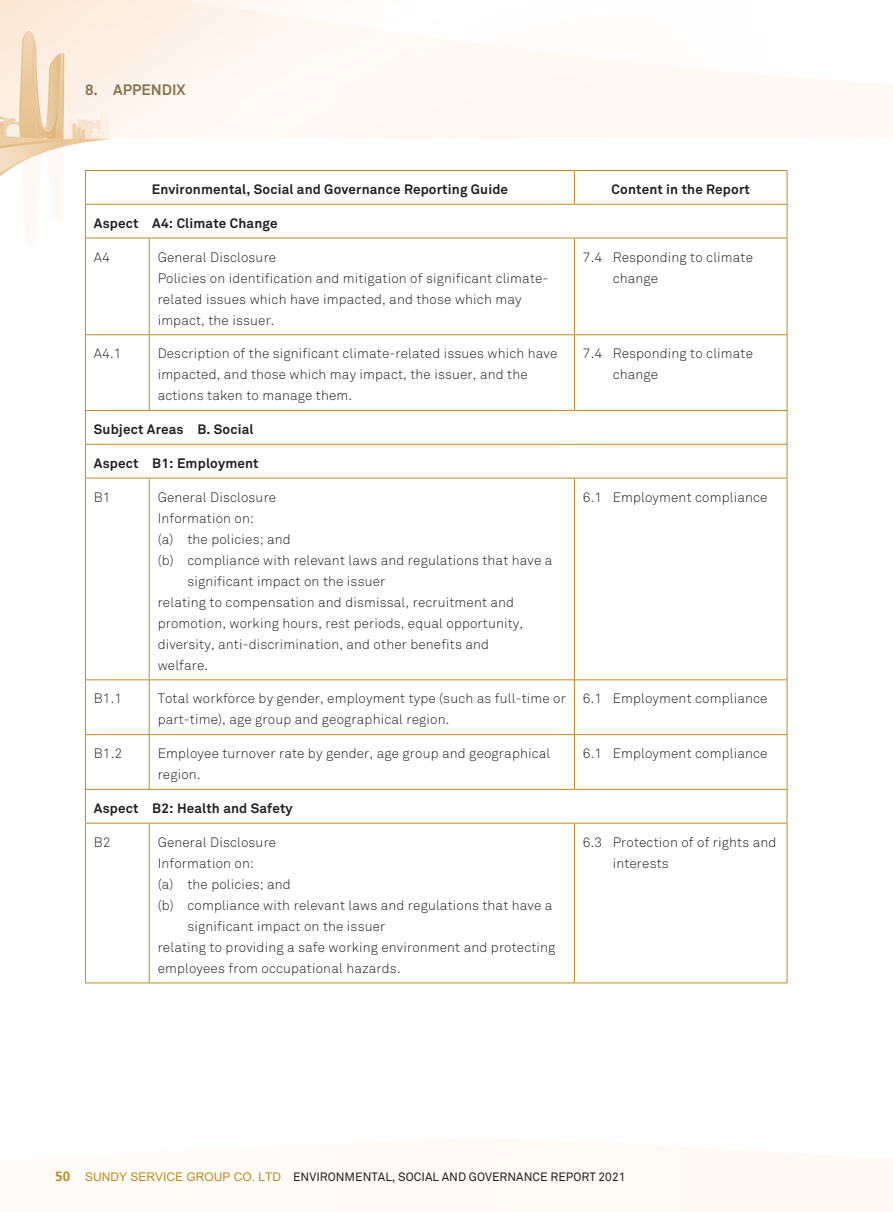
<style>
.page{position:relative;width:893px;height:1212px;background:#fff}
.page>*{position:absolute;margin:0;border:0;box-sizing:border-box;transform-origin:0 0}
.t1{font:700 15px "Akkurat Pro";letter-spacing:.005em;color:#87764e}
.t2{font:13.5px/21px "Akkurat Light Pro";letter-spacing:.01em;color:#231f20}
.t3{font:700 13.5px "Akkurat Pro";letter-spacing:.01em;color:#231f20}
.t4{font:12px "Akkurat Pro";color:#231f20}
.s1{font-family:"Frutiger LT Std";font-weight:700;font-size:13.5px;color:#be8a20}
.s2{font-family:"M Hei HKS";font-weight:700;color:#be8a20}
</style>
<div class="page">
<img style="left:0;top:0;width:893px;height:1161px">
<hr style="left:85px;top:170px;width:64px;height:1px;background:#be8a20">
<hr style="left:85px;top:171px;width:1px;height:33px;background:#be8a20">
<hr style="left:149px;top:170px;width:425px;height:1px;background:#be8a20">
<hr style="left:574px;top:170px;width:213px;height:1px;background:#be8a20">
<hr style="left:574px;top:171px;width:1px;height:33px;background:#be8a20">
<hr style="left:787px;top:171px;width:1px;height:33px;background:#be8a20">
<hr style="left:85px;top:204px;width:64px;height:1px;background:#be8a20">
<hr style="left:85px;top:205px;width:1px;height:33px;background:#be8a20">
<hr style="left:149px;top:204px;width:425px;height:1px;background:#be8a20">
<hr style="left:574px;top:204px;width:213px;height:1px;background:#be8a20">
<hr style="left:787px;top:205px;width:1px;height:33px;background:#be8a20">
<hr style="left:85px;top:238px;width:64px;height:1px;background:#be8a20">
<hr style="left:85px;top:238px;width:1px;height:96px;background:#be8a20">
<hr style="left:149px;top:238px;width:425px;height:1px;background:#be8a20">
<hr style="left:149px;top:238px;width:1px;height:96px;background:#be8a20">
<hr style="left:574px;top:238px;width:213px;height:1px;background:#be8a20">
<hr style="left:574px;top:238px;width:1px;height:96px;background:#be8a20">
<hr style="left:787px;top:238px;width:1px;height:96px;background:#be8a20">
<hr style="left:85px;top:334px;width:64px;height:1px;background:#be8a20">
<hr style="left:85px;top:335px;width:1px;height:75px;background:#be8a20">
<hr style="left:149px;top:334px;width:425px;height:1px;background:#be8a20">
<hr style="left:149px;top:335px;width:1px;height:75px;background:#be8a20">
<hr style="left:574px;top:334px;width:213px;height:1px;background:#be8a20">
<hr style="left:574px;top:335px;width:1px;height:75px;background:#be8a20">
<hr style="left:787px;top:335px;width:1px;height:75px;background:#be8a20">
<hr style="left:85px;top:410px;width:64px;height:1px;background:#be8a20">
<hr style="left:85px;top:411px;width:1px;height:33px;background:#be8a20">
<hr style="left:149px;top:410px;width:425px;height:1px;background:#be8a20">
<hr style="left:574px;top:410px;width:213px;height:1px;background:#be8a20">
<hr style="left:787px;top:411px;width:1px;height:33px;background:#be8a20">
<hr style="left:85px;top:444px;width:64px;height:1px;background:#be8a20">
<hr style="left:85px;top:445px;width:1px;height:33px;background:#be8a20">
<hr style="left:149px;top:444px;width:425px;height:1px;background:#be8a20">
<hr style="left:574px;top:444px;width:213px;height:1px;background:#be8a20">
<hr style="left:787px;top:445px;width:1px;height:33px;background:#be8a20">
<hr style="left:85px;top:478px;width:64px;height:1px;background:#be8a20">
<hr style="left:85px;top:478px;width:1px;height:201px;background:#be8a20">
<hr style="left:149px;top:478px;width:425px;height:1px;background:#be8a20">
<hr style="left:149px;top:478px;width:1px;height:201px;background:#be8a20">
<hr style="left:574px;top:478px;width:213px;height:1px;background:#be8a20">
<hr style="left:574px;top:478px;width:1px;height:201px;background:#be8a20">
<hr style="left:787px;top:478px;width:1px;height:201px;background:#be8a20">
<hr style="left:85px;top:679px;width:64px;height:1px;background:#be8a20">
<hr style="left:85px;top:680px;width:1px;height:54px;background:#be8a20">
<hr style="left:149px;top:679px;width:425px;height:1px;background:#be8a20">
<hr style="left:149px;top:680px;width:1px;height:54px;background:#be8a20">
<hr style="left:574px;top:679px;width:213px;height:1px;background:#be8a20">
<hr style="left:574px;top:680px;width:1px;height:54px;background:#be8a20">
<hr style="left:787px;top:680px;width:1px;height:54px;background:#be8a20">
<hr style="left:85px;top:734px;width:64px;height:1px;background:#be8a20">
<hr style="left:85px;top:735px;width:1px;height:54px;background:#be8a20">
<hr style="left:149px;top:734px;width:425px;height:1px;background:#be8a20">
<hr style="left:149px;top:735px;width:1px;height:54px;background:#be8a20">
<hr style="left:574px;top:734px;width:213px;height:1px;background:#be8a20">
<hr style="left:574px;top:735px;width:1px;height:54px;background:#be8a20">
<hr style="left:787px;top:735px;width:1px;height:54px;background:#be8a20">
<hr style="left:85px;top:789px;width:64px;height:1px;background:#be8a20">
<hr style="left:85px;top:790px;width:1px;height:33px;background:#be8a20">
<hr style="left:149px;top:789px;width:425px;height:1px;background:#be8a20">
<hr style="left:574px;top:789px;width:213px;height:1px;background:#be8a20">
<hr style="left:787px;top:790px;width:1px;height:33px;background:#be8a20">
<hr style="left:85px;top:823px;width:64px;height:1px;background:#be8a20">
<hr style="left:85px;top:823px;width:1px;height:159px;background:#be8a20">
<hr style="left:149px;top:823px;width:425px;height:1px;background:#be8a20">
<hr style="left:149px;top:823px;width:1px;height:159px;background:#be8a20">
<hr style="left:574px;top:823px;width:213px;height:1px;background:#be8a20">
<hr style="left:574px;top:823px;width:1px;height:159px;background:#be8a20">
<hr style="left:787px;top:823px;width:1px;height:159px;background:#be8a20">
<hr style="left:85px;top:982px;width:64px;height:1px;background:#be8a20">
<hr style="left:149px;top:982px;width:425px;height:1px;background:#be8a20">
<hr style="left:574px;top:982px;width:213px;height:1px;background:#be8a20">
<p class="t1" style="left:85px;top:80px;width:102px">8. APPENDIX</p>
<p class="t3" style="left:152px;top:181px;width:358px">Environmental, Social and Governance Reporting Guide</p>
<p class="t3" style="left:611px;top:181px;width:140px">Content in the Report</p>
<p class="t3" style="left:94px;top:215px;width:185px">Aspect A4: Climate Change</p>
<p class="t2" style="left:94px;top:247px;width:18px">A4</p>
<p class="t2" style="left:158px;top:247px;width:392px">General Disclosure<br>Policies on identification and mitigation of significant climate&shy;related issues which have impacted, and those which may impact, the issuer.</p>
<p class="t2" style="left:613px;top:247px;width:142px;text-indent:-30px">7.4 Responding to climate change</p>
<p class="t2" style="left:94px;top:343px;width:29px">A4.1</p>
<p class="t2" style="left:158px;top:343px;width:401px">Description of the significant climate-related issues which have impacted, and those which may impact, the issuer, and the actions taken to manage them.</p>
<p class="t2" style="left:613px;top:343px;width:142px;text-indent:-30px">7.4 Responding to climate change</p>
<p class="t3" style="left:94px;top:421px;width:161px">Subject Areas B. Social</p>
<p class="t3" style="left:94px;top:455px;width:166px">Aspect B1: Employment</p>
<p class="t2" style="left:94px;top:487px;width:18px">B1</p>
<p class="t2" style="left:158px;top:487px;width:120px">General Disclosure</p>
<p class="t2" style="left:158px;top:508px;width:98px">Information on:</p>
<p class="t2" style="left:158px;top:529px;width:135px">(a) the policies; and</p>
<p class="t2" style="left:158px;top:550px;width:396px">(b) compliance with relevant laws and regulations that have a</p>
<p class="t2" style="left:187px;top:571px;width:199px">significant impact on the issuer</p>
<p class="t2" style="left:158px;top:592px;width:358px">relating to compensation and dismissal, recruitment and</p>
<p class="t2" style="left:158px;top:613px;width:367px">promotion, working hours, rest periods, equal opportunity,</p>
<p class="t2" style="left:158px;top:634px;width:333px">diversity, anti-discrimination, and other benefits and</p>
<p class="t2" style="left:158px;top:655px;width:52px">welfare.</p>
<p class="t2" style="left:583px;top:487px;width:186px">6.1 Employment compliance</p>
<p class="t2" style="left:94px;top:688px;width:30px">B1.1</p>
<p class="t2" style="left:158px;top:688px;width:410px">Total workforce by gender, employment type (such as full-time or part-time), age group and geographical region.</p>
<p class="t2" style="left:583px;top:688px;width:186px">6.1 Employment compliance</p>
<p class="t2" style="left:94px;top:743px;width:30px">B1.2</p>
<p class="t2" style="left:158px;top:743px;width:394px">Employee turnover rate by gender, age group and geographical region.</p>
<p class="t2" style="left:583px;top:743px;width:186px">6.1 Employment compliance</p>
<p class="t3" style="left:94px;top:800px;width:200px">Aspect B2: Health and Safety</p>
<p class="t2" style="left:94px;top:832px;width:18px">B2</p>
<p class="t2" style="left:158px;top:832px;width:120px">General Disclosure</p>
<p class="t2" style="left:158px;top:853px;width:98px">Information on:</p>
<p class="t2" style="left:158px;top:874px;width:135px">(a) the policies; and</p>
<p class="t2" style="left:158px;top:895px;width:396px">(b) compliance with relevant laws and regulations that have a</p>
<p class="t2" style="left:187px;top:916px;width:199px">significant impact on the issuer</p>
<p class="t2" style="left:158px;top:937px;width:399px">relating to providing a safe working environment and protecting</p>
<p class="t2" style="left:158px;top:958px;width:244px">employees from occupational hazards.</p>
<p class="t2" style="left:613px;top:832px;width:165px;text-indent:-30px">6.3 Protection of of rights and interests</p>
<p class="t4" style="left:55px;top:1169px;width:572px"><span class="s1">50</span> <span class="s2">SUNDY SERVICE GROUP CO. LTD</span> ENVIRONMENTAL, SOCIAL AND GOVERNANCE REPORT 2021</p>
</div>
